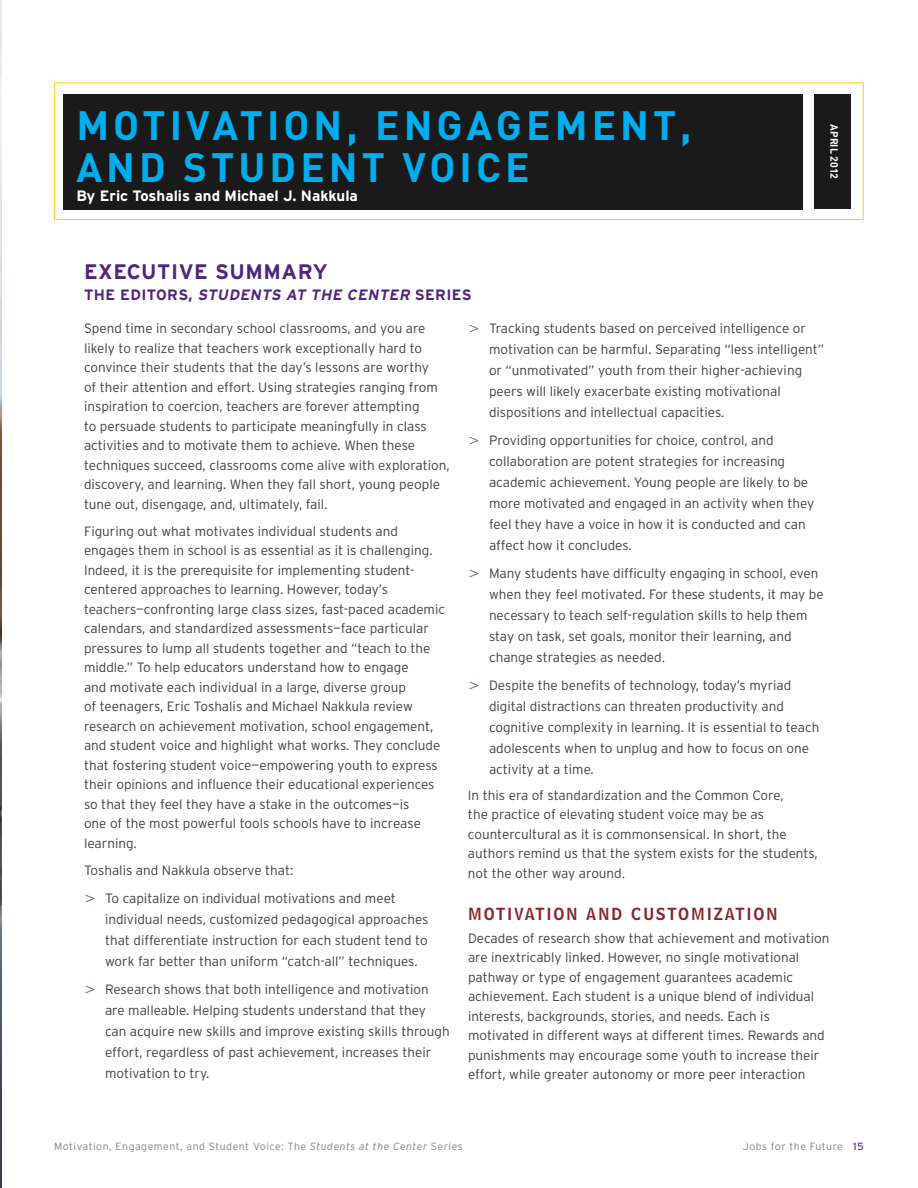
<style>
.page{position:relative;width:918px;height:1188px;background:#fff}
.page>*{position:absolute;margin:0;border:0;box-sizing:border-box;transform-origin:0 0}
.t1{font:700 40.5px "DIN";letter-spacing:.1em;color:#00aeef}
.t2{font:700 21px "Interstate";letter-spacing:.025em;color:#52247f}
.t3{font:16.5px "Bell Centennial Name And Number";letter-spacing:.125em;color:#8a2529}
.t4{font:700 15px "Interstate";color:#fff}
.t5{font:italic 700 15px "Interstate";color:#52247f}
.t6{font:700 15px "Interstate";color:#52247f}
.t7{font:300 13.5px/19.5px "Interstate";color:#414042}
.t8{font:300 10.5px "Interstate";letter-spacing:.05em;color:#808285}
.t9{font:700 10.5px "DIN";color:#fff}
.s1{font-style:normal}
.s2{font-family:"Bell Centennial Address";font-weight:400;font-size:15px;color:#643a8c}
.s3{font-style:italic}
.s4{font-weight:400;color:#643a8c}
</style>
<div class="page">
<img style="left:0;top:0;width:2px;height:1188px">
<div style="left:54px;top:82px;width:810px;height:138px;border:1px solid #ffcf01"></div>
<div style="left:814px;top:94px;width:36px;height:115px;background:#1a1a1a"></div>
<div style="left:64px;top:94px;width:739px;height:115px;background:#1a1a1a"></div>
<h1 class="t1" style="left:76px;top:98px;width:617px">MOTIVATION, ENGAGEMENT,</h1>
<h1 class="t1" style="left:76px;top:140px;width:455px">AND STUDENT VOICE</h1>
<p class="t4" style="left:76px;top:188px;width:283px">By Eric Toshalis and Michael J. Nakkula</p>
<h2 class="t2" style="left:84px;top:260px;width:244px">EXECUTIVE SUMMARY</h2>
<p class="t6" style="left:84px;top:287px;width:57px">The Editors</p>
<p class="t5" style="left:188px;top:287px;width:30px"><span class="s1">,</span> STUDENTS</p>
<p class="t5" style="left:286px;top:287px;width:37px">AT THE</p>
<p class="t5" style="left:347px;top:287px;width:22px">CENTER</p>
<p class="t6" style="left:415px;top:287px;width:21px">Series</p>
<p class="t9" style="left:841px;top:124px;width:56px;rotate:90deg">APRIL 2012</p>
<p class="t7" style="left:84px;top:319px;width:367px">Spend time in secondary school classrooms, and you are likely to realize that teachers work exceptionally hard to convince their students that the day’s lessons are worthy<br>of their attention and effort. Using strategies ranging from inspiration to coercion, teachers are forever attempting<br>to persuade students to participate meaningfully in class activities and to motivate them to achieve. When these techniques succeed, classrooms come alive with exploration, discovery, and learning. When they fall short, young people tune out, disengage, and, ultimately, fail.</p>
<p class="t7" style="left:84px;top:521px;width:363px">Figuring out what motivates individual students and engages them in school is as essential as it is challenging.<br>Indeed, it is the prerequisite for implementing student&shy;centered approaches to learning. However, today’s teachers—confronting large class sizes, fast-paced academic calendars, and standardized assessments—face particular pressures to lump all students together and “teach to the middle.” To help educators understand how to engage<br>and motivate each individual in a large, diverse group<br>of teenagers, Eric Toshalis and Michael Nakkula review research on achievement motivation, school engagement, and student voice and highlight what works. They conclude that fostering student voice—empowering youth to express their opinions and influence their educational experiences so that they feel they have a stake in the outcomes—is<br>one of the most powerful tools schools have to increase learning.</p>
<p class="t7" style="left:84px;top:856px;width:313px;line-height:28.7px">Toshalis and Nakkula observe that:<br><span class="s2">&gt;</span> To capitalize on individual motivations and meet</p>
<p class="t7" style="left:105px;top:909px;width:325px;line-height:21px;text-align:justify">individual needs, customized pedagogical approaches that differentiate instruction for each student tend to work far better than uniform “catch-all” techniques.</p>
<p class="t7" style="left:105px;top:979px;width:346px;line-height:21px;text-indent:-21px"><span class="s2">&gt;</span> Research shows that both intelligence and motivation are malleable. Helping students understand that they can acquire new skills and improve existing skills through effort, regardless of past achievement, increases their motivation to try.</p>
<p class="t7" style="left:489px;top:318px;width:337px;line-height:21px;text-indent:-21px"><span class="s2">&gt;</span> Tracking students based on perceived intelligence or motivation can be harmful. Separating “less intelligent” or “unmotivated” youth from their higher-achieving peers will likely exacerbate existing motivational dispositions and intellectual capacities.</p>
<p class="t7" style="left:489px;top:430px;width:327px;line-height:21px;text-indent:-21px"><span class="s2">&gt;</span> Providing opportunities for choice, control, and collaboration are potent strategies for increasing academic achievement. Young people are likely to be more motivated and engaged in an activity when they feel they have a voice in how it is conducted and can affect how it concludes.</p>
<p class="t7" style="left:489px;top:563px;width:336px;line-height:21px;text-indent:-21px"><span class="s2">&gt;</span> Many students have difficulty engaging in school, even when they feel motivated. For these students, it may be necessary to teach self-regulation skills to help them stay on task, set goals, monitor their learning, and change strategies as needed.</p>
<p class="t7" style="left:489px;top:674px;width:332px;line-height:21px;text-indent:-21px"><span class="s2">&gt;</span> Despite the benefits of technology, today’s myriad digital distractions can threaten productivity and cognitive complexity in learning. It is essential to teach adolescents when to unplug and how to focus on one activity at a time.</p>
<p class="t7" style="left:468px;top:785px;width:351px">In this era of standardization and the Common Core,<br>the practice of elevating student voice may be as countercultural as it is commonsensical. In short, the authors remind us that the system exists for the students, not the other way around.</p>
<p class="t3" style="left:468px;top:904px;width:311px">MOTIVATION AND CUSTOMIZATION</p>
<p class="t7" style="left:468px;top:928px;width:363px">Decades of research show that achievement and motivation are inextricably linked. However, no single motivational pathway or type of engagement guarantees academic achievement. Each student is a unique blend of individual interests, backgrounds, stories, and needs. Each is motivated in different ways at different times. Rewards and punishments may encourage some youth to increase their effort, while greater autonomy or more peer interaction</p>
<p class="t8" style="left:54px;top:1140px;width:410px">Motivation, Engagement, and Student Voice: The <span class="s3">Students at the Center</span> Series</p>
<p class="t8" style="left:743px;top:1140px;width:123px">Jobs for the Future <span class="s4">15</span></p>
</div>
